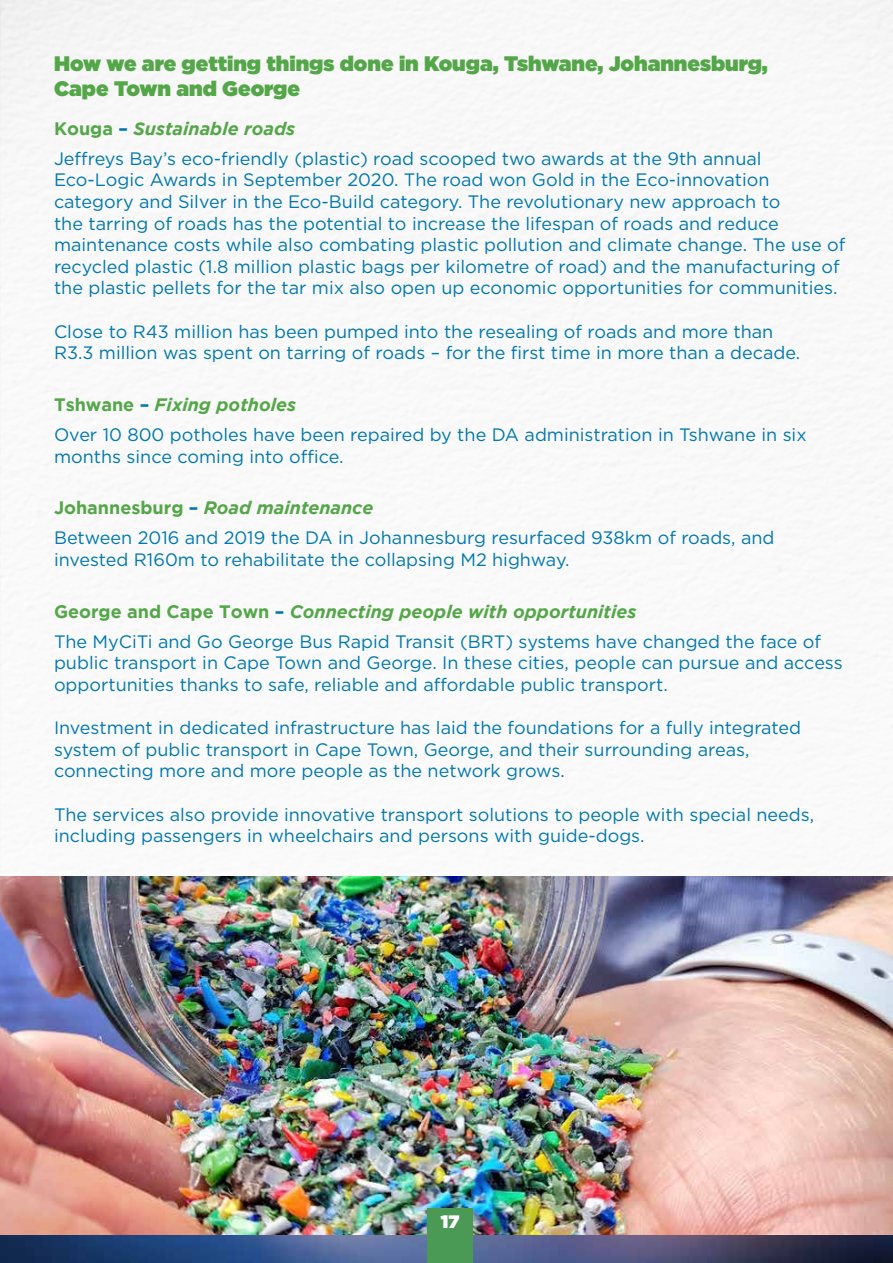
<style>
.page{position:relative;width:893px;height:1263px;background:#fff}
.page>*{position:absolute;margin:0;border:0;box-sizing:border-box;transform-origin:0 0}
.t1{font:900 21px/25.2px "Gotham";color:#54a748}
.t2{font:18px/21.6px "Gotham";color:#0078b0}
.t3{font:900 18px "Gotham";color:#fff}
.s1{font-weight:700;color:#54a748}
.s2{font-weight:700}
.s3{font-weight:700;font-style:italic;color:#54a748}
</style>
<div class="page">
<img style="left:0;top:876px;width:893px;height:360px">
<img style="left:0;top:1236px;width:893px;height:27px">
<div style="left:428px;top:1209px;width:45px;height:54px;background:#4a9954"></div>
<p class="t1" style="left:54px;top:50px;width:715px">How we are getting things done in Kouga, Tshwane, Johannesburg,<br>Cape Town and George</p>
<p class="t2" style="left:54px;top:113px;width:709px;line-height:30.2px"><span class="s1">Kouga</span> <span class="s2">–</span> <span class="s3">Sustainable roads<br></span>Jeffreys Bay’s eco-friendly (plastic) road scooped two awards at the 9th annual</p>
<p class="t2" style="left:54px;top:169px;width:793px">Eco-Logic Awards in September 2020. The road won Gold in the Eco-innovation category and Silver in the Eco-Build category. The revolutionary new approach to<br>the tarring of roads has the potential to increase the lifespan of roads and reduce maintenance costs while also combating plastic pollution and climate change. The use of recycled plastic (1.8 million plastic bags per kilometre of road) and the manufacturing of the plastic pellets for the tar mix also open up economic opportunities for communities.</p>
<p class="t2" style="left:54px;top:320px;width:748px">Close to R43 million has been pumped into the resealing of roads and more than<br>R3.3 million was spent on tarring of roads – for the first time in more than a decade.</p>
<p class="t2" style="left:54px;top:389px;width:754px;line-height:30.2px"><span class="s1">Tshwane</span> <span class="s2">–</span> <span class="s3">Fixing potholes<br></span>Over 10 800 potholes have been repaired by the DA administration in Tshwane in six</p>
<p class="t2" style="left:54px;top:445px;width:291px">months since coming into office.</p>
<p class="t2" style="left:54px;top:492px;width:722px;line-height:30.2px"><span class="s1">Johannesburg</span> <span class="s2">–</span> <span class="s3">Road maintenance<br></span>Between 2016 and 2019 the DA in Johannesburg resurfaced 938km of roads, and</p>
<p class="t2" style="left:54px;top:548px;width:517px">invested R160m to rehabilitate the collapsing M2 highway.</p>
<p class="t2" style="left:54px;top:596px;width:769px;line-height:30.2px"><span class="s1">George and Cape Town</span> <span class="s2">–</span> <span class="s3">Connecting people with opportunities<br></span>The MyCiTi and Go George Bus Rapid Transit (BRT) systems have changed the face of</p>
<p class="t2" style="left:54px;top:652px;width:790px">public transport in Cape Town and George. In these cities, people can pursue and access opportunities thanks to safe, reliable and affordable public transport.</p>
<p class="t2" style="left:54px;top:717px;width:749px">Investment in dedicated infrastructure has laid the foundations for a fully integrated system of public transport in Cape Town, George, and their surrounding areas, connecting more and more people as the network grows.</p>
<p class="t2" style="left:54px;top:803px;width:762px">The services also provide innovative transport solutions to people with special needs, including passengers in wheelchairs and persons with guide-dogs.</p>
<p class="t3" style="left:441px;top:1209px;width:20px">17</p>
</div>
